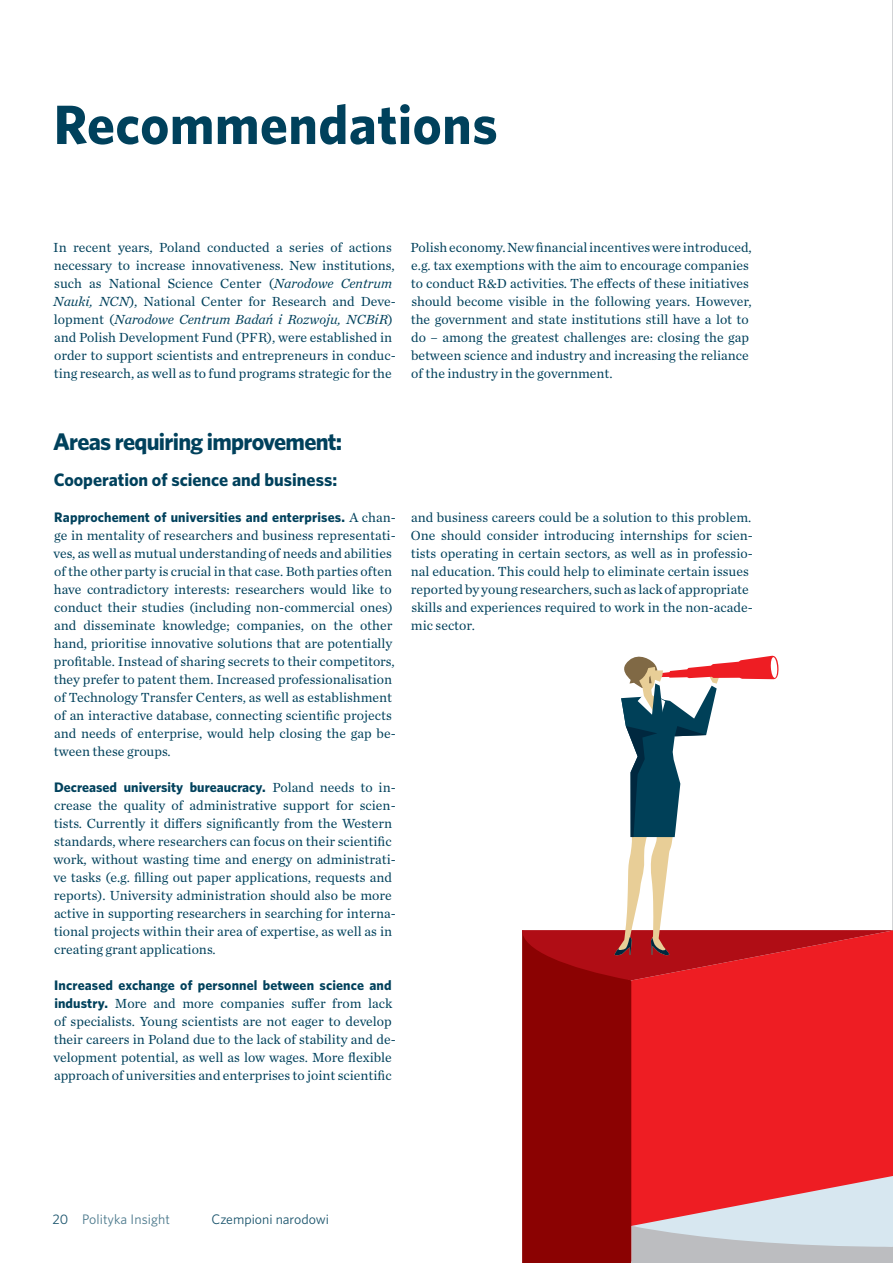
<style>
.page{position:relative;width:893px;height:1263px;background:#fff}
.page>*{position:absolute;margin:0;border:0;box-sizing:border-box;transform-origin:0 0}
.t1{font:700 55.5px "Whitney";letter-spacing:.01em;color:#00415c}
.t2{font:700 24px "Whitney";letter-spacing:-.03em;color:#00415c}
.t3{font:700 18px "Whitney";color:#00415c}
.t4{font:13.8px/18px "Chronicle Text G1";color:#00415c}
.t5{font:700 13.8px "Whitney";letter-spacing:.01em;color:#00415c}
.t6{font:13.8px "Whitney";letter-spacing:.005em;color:#4d7a8d}
.t7{font:13.8px "Whitney";color:#1a546c}
.s1{font-style:italic}
.s2{font-family:"Chronicle Text G1";font-weight:400}
.s3{font-family:"Whitney";font-weight:700}
.s4{color:#1a546c}
</style>
<div class="page">
<hr style="left:892px;top:0;width:1px;height:1263px;background:#a8a9ad">
<svg style="left:522px;top:652px;width:371px;height:611px"></svg>
<h1 class="t1" style="left:54px;top:88px;width:446px">Recommendations</h1>
<p class="t4" style="left:53px;top:238px;width:344px">In recent years, Poland conducted a series of actions necessary to increase innovativeness. New institutions, such as National Science Center (<span class="s1">Narodowe Centrum Nauki, NCN</span>), National Center for Research and Deve&shy;lopment (<span class="s1">Narodowe Centrum Badań i Rozwoju, NCBiR</span>) and Polish Development Fund (PFR), were established in order to support scientists and entrepreneurs in conduc&shy;ting research, as well as to fund programs strategic for the</p>
<p class="t4" style="left:410px;top:238px;width:343px">Polish economy. New financial incentives were introduced, e.g. tax exemptions with the aim to encourage companies to conduct R&amp;D activities. The effects of these initiatives should become visible in the following years. However, the government and state institutions still have a lot to do – among the greatest challenges are: closing the gap between science and industry and increasing the reliance of the industry in the government.</p>
<h2 class="t2" style="left:53px;top:426px;width:291px">Areas requiring improvement:</h2>
<h3 class="t3" style="left:54px;top:468px;width:285px">Cooperation of science and business:</h3>
<p class="t5" style="left:54px;top:508px;width:343px">Rapprochement of universities and enterprises. <span class="s2">A chan-</span></p>
<p class="t4" style="left:53px;top:526px;width:344px">ge in mentality of researchers and business representati&shy;ves, as well as mutual understanding of needs and abilities of the other party is crucial in that case. Both parties often have contradictory interests: researchers would like to conduct their studies (including non-commercial ones) and disseminate knowledge; companies, on the other hand, prioritise innovative solutions that are potentially profitable. Instead of sharing secrets to their competitors, they prefer to patent them. Increased professionalisation of Technology Transfer Centers, as well as establishment of an interactive database, connecting scientific projects and needs of enterprise, would help closing the gap be&shy;tween these groups.</p>
<p class="t5" style="left:54px;top:778px;width:343px">Decreased university bureaucracy. <span class="s2">Poland needs to in-</span></p>
<p class="t4" style="left:53px;top:796px;width:344px">crease the quality of administrative support for scien&shy;tists. Currently it differs significantly from the Western standards, where researchers can focus on their scientific work, without wasting time and energy on administrati&shy;ve tasks (e.g. filling out paper applications, requests and reports). University administration should also be more active in supporting researchers in searching for interna&shy;tional projects within their area of expertise, as well as in creating grant applications.</p>
<p class="t5" style="left:54px;top:976px;width:339px">Increased exchange of personnel between science and</p>
<p class="t4" style="left:53px;top:994px;width:344px"><span class="s3">industry.</span> More and more companies suffer from lack of specialists. Young scientists are not eager to develop their careers in Poland due to the lack of stability and de&shy;velopment potential, as well as low wages. More flexible approach of universities and enterprises to joint scientific</p>
<p class="t4" style="left:411px;top:508px;width:343px">and business careers could be a solution to this problem.<br>One should consider introducing internships for scien&shy;tists operating in certain sectors, as well as in professio&shy;nal education. This could help to eliminate certain issues reported by young researchers, such as lack of appropriate skills and experiences required to work in the non-acade&shy;mic sector.</p>
<p class="t6" style="left:53px;top:1210px;width:119px"><span class="s4">20</span> Polityka Insight</p>
<p class="t7" style="left:211px;top:1210px;width:119px">Czempioni narodowi</p>
</div>
